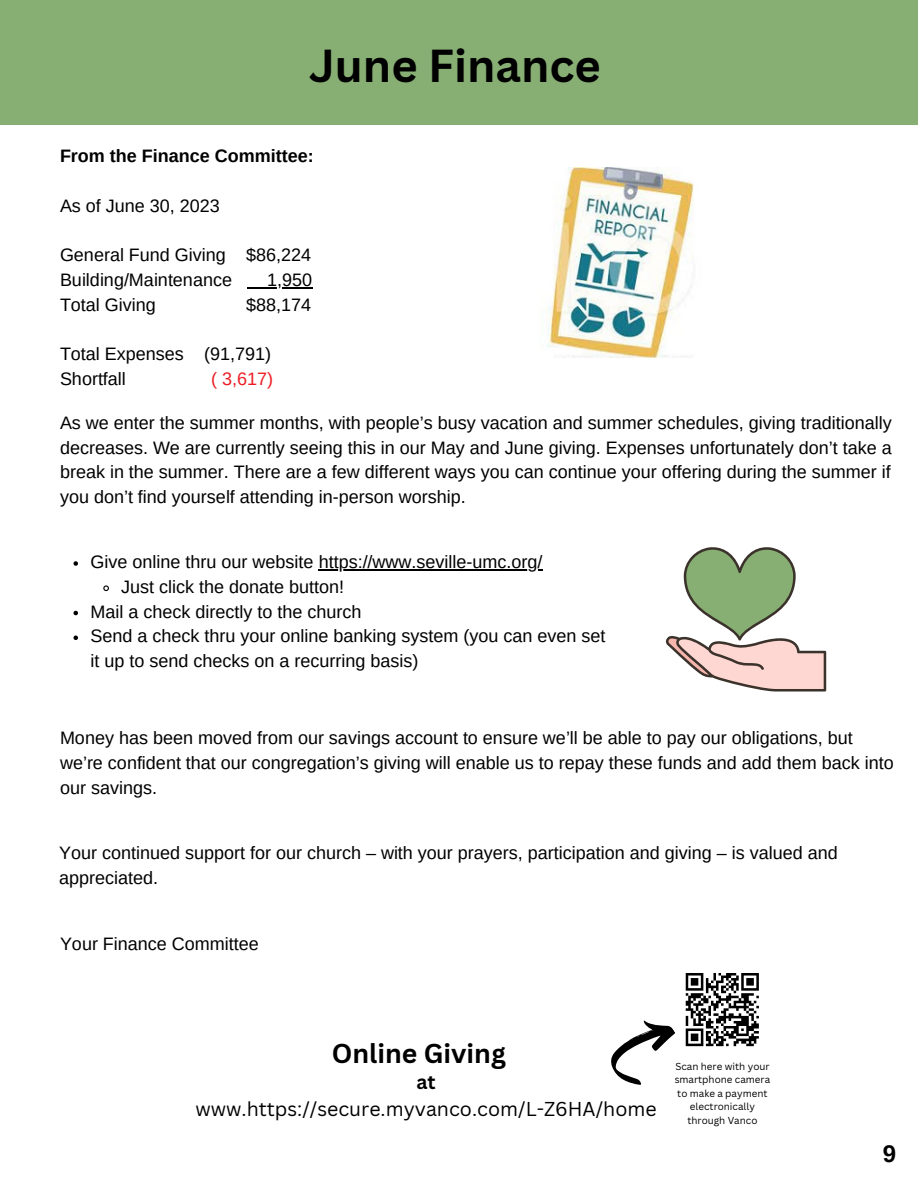
<style>
.page{position:relative;width:918px;height:1188px;background:#fff}
.page>*{position:absolute;margin:0;border:0;box-sizing:border-box;transform-origin:0 0}
.t1{font:700 45px "Canva Sans";color:#000}
.t2{font:700 26.55px "Canva Sans";color:#000}
.t3{font:700 24px "Arimo";color:#000}
.t4{font:19.5px "Canva Sans";color:#000}
.t5{font:700 19.5px "Canva Sans";color:#000}
.t6{font:18px/24.8px "Arimo";color:#000}
.t7{font:700 18px "Arimo";color:#000}
.t8{font:18px "Arimo";color:#ed1c24}
.t9{font:9.9px/13.5px "Canva Sans";color:#000;text-align:center}
</style>
<div class="page">
<div style="left:0;top:0;width:918px;height:125px;background:#87ae73"></div>
<img style="left:547px;top:168px;width:147px;height:190px">
<svg style="left:611px;top:973px;width:148px;height:112px"></svg>
<svg style="left:666px;top:547px;width:160px;height:145px"></svg>
<svg style="left:247px;top:287px;width:20px;height:1px"></svg>
<hr style="left:267px;top:287px;width:45px;height:1px;background:#000">
<svg style="left:74px;top:561px;width:4px;height:5px"></svg>
<hr style="left:319px;top:569px;width:224px;height:1px;background:#000">
<svg style="left:103px;top:585px;width:6px;height:7px"></svg>
<svg style="left:74px;top:611px;width:4px;height:4px"></svg>
<svg style="left:74px;top:636px;width:4px;height:4px"></svg>
<p class="t1" style="left:309px;top:34px;width:293px">June Finance</p>
<p class="t7" style="left:60px;top:146px;width:255px">From the Finance Committee:</p>
<p class="t6" style="left:60px;top:193px;width:161px">As of June 30, 2023</p>
<p class="t6" style="left:60px;top:243px;width:253px">General Fund Giving $86,224</p>
<p class="t6" style="left:60px;top:267px;width:174px">Building/Maintenance</p>
<p class="t6" style="left:267px;top:267px;width:47px">1,950</p>
<p class="t6" style="left:60px;top:292px;width:97px">Total Giving</p>
<p class="t6" style="left:246px;top:292px;width:67px">$88,174</p>
<p class="t6" style="left:60px;top:342px;width:213px">Total Expenses (91,791)</p>
<p class="t6" style="left:60px;top:366px;width:67px">Shortfall</p>
<p class="t8" style="left:211px;top:369px;width:63px">( 3,617)</p>
<p class="t6" style="left:60px;top:410px;width:833px;text-align:justify">As we enter the summer months, with people’s busy vacation and summer schedules, giving traditionally decreases. We are currently seeing this in our May and June giving. Expenses unfortunately don’t take a break in the summer. There are a few different ways you can continue your offering during the summer if you don’t find yourself attending in-person worship.</p>
<p class="t6" style="left:91px;top:549px;width:454px">Give online thru our website https://www.seville-umc.org/</p>
<p class="t6" style="left:121px;top:574px;width:224px">Just click the donate button!</p>
<p class="t6" style="left:91px;top:599px;width:272px">Mail a check directly to the church</p>
<p class="t6" style="left:91px;top:624px;width:516px">Send a check thru your online banking system (you can even set it up to send checks on a recurring basis)</p>
<p class="t6" style="left:60px;top:726px;width:835px">Money has been moved from our savings account to ensure we’ll be able to pay our obligations, but we’re confident that our congregation’s giving will enable us to repay these funds and add them back into our savings.</p>
<p class="t6" style="left:59px;top:840px;width:780px">Your continued support for our church – with your prayers, participation and giving – is valued and appreciated.</p>
<p class="t6" style="left:60px;top:932px;width:200px">Your Finance Committee</p>
<p class="t2" style="left:332px;top:1034px;width:176px">Online Giving</p>
<p class="t5" style="left:416px;top:1068px;width:21px">at</p>
<p class="t4" style="left:195px;top:1095px;width:463px">www.https://secure.myvanco.com/L-Z6HA/home</p>
<p class="t9" style="left:675px;top:1059px;width:97px">Scan here with your smartphone camera to make a payment electronically through Vanco</p>
<p class="t3" style="left:883px;top:1140px;width:15px">9</p>
</div>
